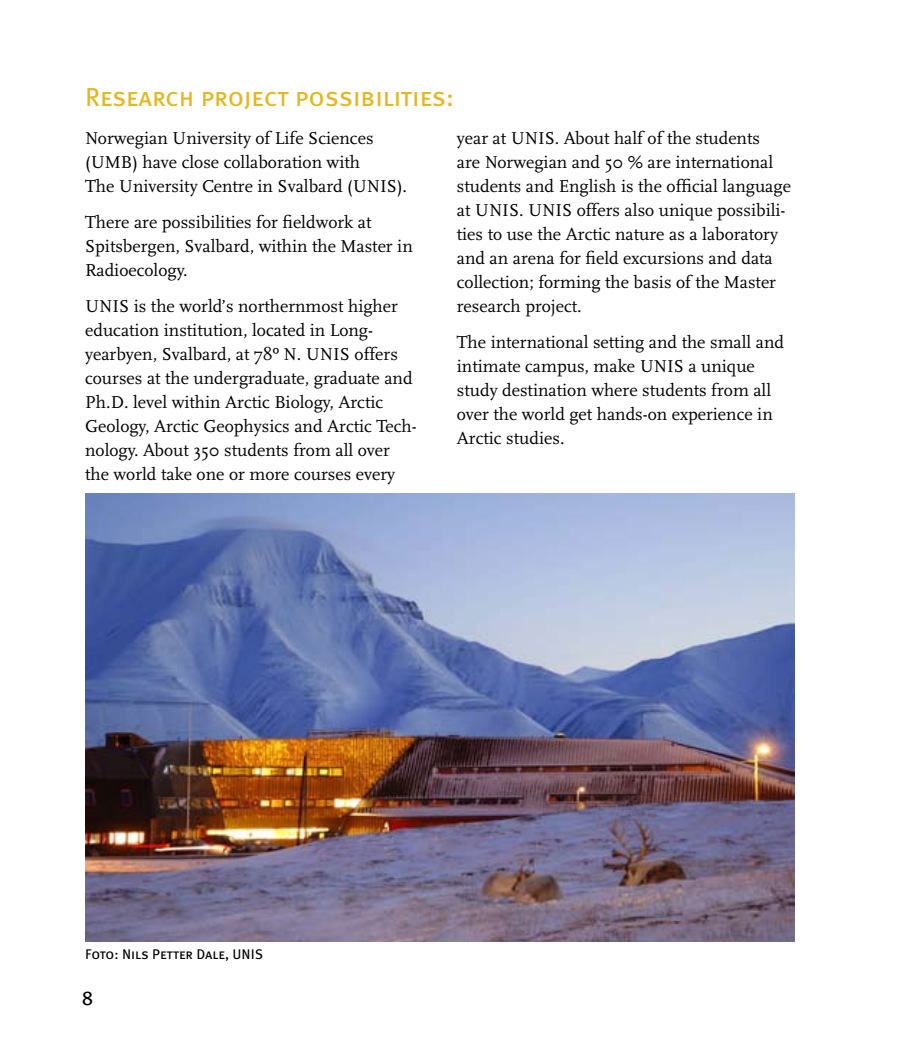
<style>
.page{position:relative;width:908px;height:1049px;background:#fff}
.page>*{position:absolute;margin:0;border:0;box-sizing:border-box;transform-origin:0 0}
.t1{font:26px "Meta Book Caps";color:#e4b720}
.t2{font:20px "Meta";color:#000}
.t3{font:18px/24px "Scala";color:#000}
.t4{font:14px "Meta Book Caps";color:#000}
</style>
<div class="page">
<img style="left:85px;top:493px;width:709px;height:448px">
<h1 class="t1" style="left:85px;top:81px;width:370px">Research project possibilities:</h1>
<p class="t3" style="left:85px;top:126px;width:323px">Norwegian University of Life Sciences (UMB) have close collaboration with<br>The University Centre in Svalbard (UNIS).</p>
<p class="t3" style="left:85px;top:210px;width:329px">There are possibilities for fieldwork at<br>Spitsbergen, Svalbard, within the Master in<br>Radioecology.</p>
<p class="t3" style="left:85px;top:294px;width:333px">UNIS is the world’s northernmost higher education institution, located in Long&shy;yearbyen, Svalbard, at 78º N. UNIS offers courses at the undergraduate, graduate and Ph.D. level within Arctic Biology, Arctic Geology, Arctic Geophysics and Arctic Tech&shy;nology. About 350 students from all over the world take one or more courses every</p>
<p class="t3" style="left:456px;top:126px;width:335px">year at UNIS. About half of the students<br>are Norwegian and 50 % are international students and English is the official language at UNIS. UNIS offers also unique possibili&shy;ties to use the Arctic nature as a laboratory and an arena for field excursions and data collection; forming the basis of the Master research project.</p>
<p class="t3" style="left:456px;top:330px;width:329px">The international setting and the small and intimate campus, make UNIS a unique study destination where students from all over the world get hands-on experience in Arctic studies.</p>
<p class="t4" style="left:85px;top:945px;width:179px">Foto: Nils Petter Dale, UNIS</p>
<p class="t2" style="left:82px;top:985px;width:13px">8</p>
</div>
